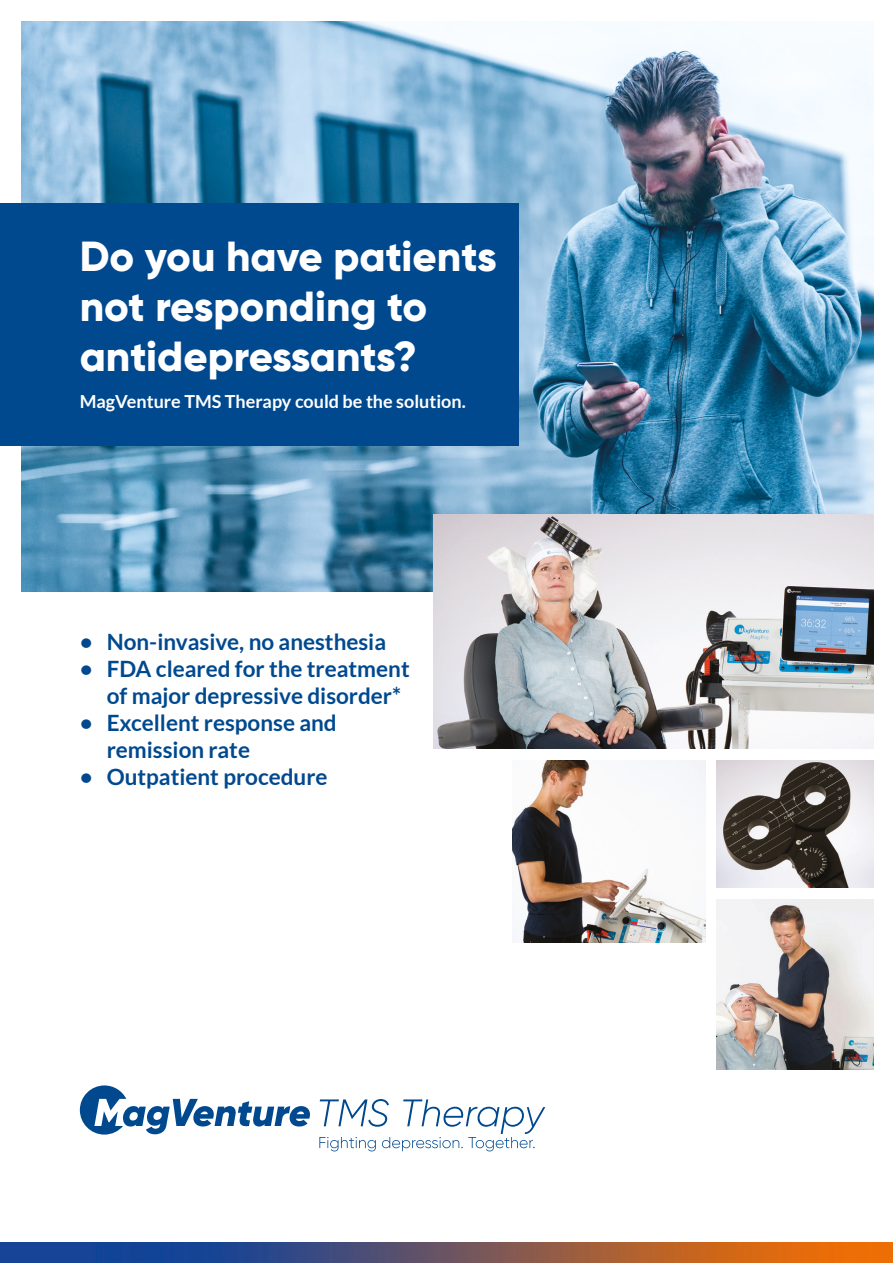
<style>
.page{position:relative;width:893px;height:1263px;background:#fff}
.page>*{position:absolute;margin:0;border:0;box-sizing:border-box;transform-origin:0 0}
.t1{font:800 42px/50.4px "Gilroy";color:#fff}
.t2{font:700 22.5px/27px "Lato";color:#00498f}
.t3{font:700 18px "Lato";color:#fff}
</style>
<div class="page">
<img style="left:21px;top:21px;width:853px;height:571px">
<div style="left:0;top:203px;width:519px;height:242px;background:#00498f"></div>
<svg style="left:80px;top:1085px;width:230px;height:49px"></svg>
<svg style="left:319px;top:1099px;width:226px;height:52px"></svg>
<img style="left:0;top:1242px;width:893px;height:21px">
<img style="left:716px;top:899px;width:158px;height:170px">
<img style="left:512px;top:760px;width:193px;height:183px">
<img style="left:433px;top:514px;width:441px;height:234px">
<img style="left:716px;top:760px;width:158px;height:128px">
<h1 class="t1" style="left:80px;top:231px;width:418px">Do you have patients not responding to antidepressants?</h1>
<p class="t3" style="left:80px;top:391px;width:388px">MagVenture TMS Therapy could be the solution.</p>
<p class="t2" style="left:80px;top:628px;width:308px">• Non-invasive, no anesthesia</p>
<p class="t2" style="left:107px;top:655px;width:305px;text-indent:-27px">• FDA cleared for the treatment of major depressive disorder*</p>
<p class="t2" style="left:107px;top:709px;width:232px;text-indent:-27px">• Excellent response and remission rate</p>
<p class="t2" style="left:80px;top:763px;width:249px">• Outpatient procedure</p>
</div>
